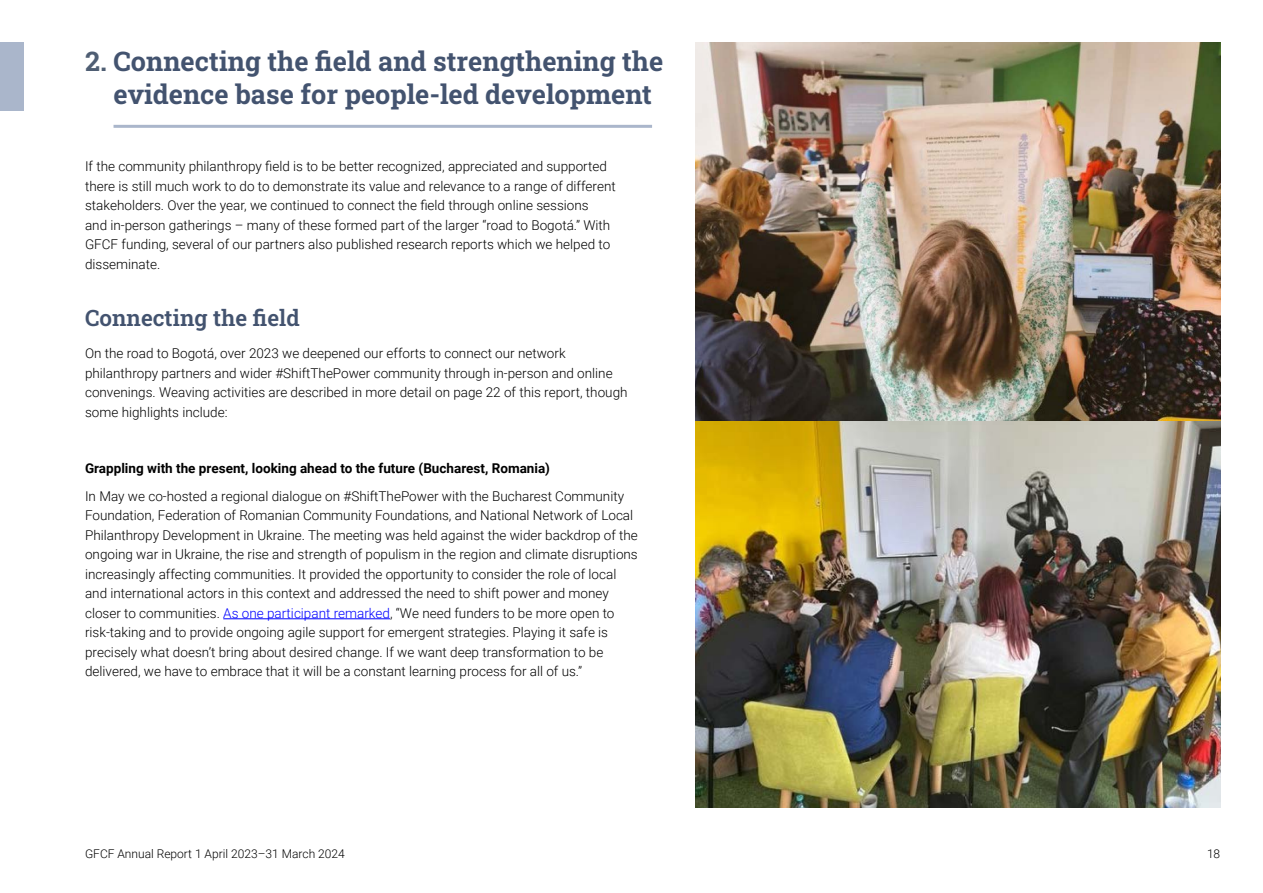
<style>
.page{position:relative;width:1263px;height:893px;background:#fff}
.page>*{position:absolute;margin:0;border:0;box-sizing:border-box;transform-origin:0 0}
.t1{font:27px/33px "Roboto Slab";color:#43536f}
.t2{font:22.5px "Roboto Slab";color:#43536f}
.t3{font:300 13.5px/19.5px "Roboto";color:#000}
.t4{font:700 13.5px "Roboto";color:#000}
.t5{font:300 12px "Roboto";color:#000}
.s1{color:#4f5e73}
.s2{color:#00f}
</style>
<div class="page">
<hr style="left:114px;top:125px;width:538px;height:3px;background:#aab6cb">
<hr style="left:223px;top:618px;width:167px;height:1px;background:#00f">
<img style="left:695px;top:43px;width:525px;height:765px">
<div style="left:0;top:43px;width:23px;height:68px;background:#aab6cb"></div>
<h1 class="t1" style="left:114px;top:44px;width:551px;text-indent:-28px"><span class="s1">2.</span> Connecting the field and strengthening the evidence base for people-led development</h1>
<p class="t3" style="left:85px;top:156px;width:532px">If the community philanthropy field is to be better recognized, appreciated and supported there is still much work to do to demonstrate its value and relevance to a range of different stakeholders. Over the year, we continued to connect the field through online sessions<br>and in-person gatherings – many of these formed part of the larger “road to Bogotá.” With GFCF funding, several of our partners also published research reports which we helped to disseminate.</p>
<h2 class="t2" style="left:85px;top:302px;width:216px">Connecting the field</h2>
<p class="t3" style="left:85px;top:343px;width:544px">On the road to Bogotá, over 2023 we deepened our efforts to connect our network philanthropy partners and wider #ShiftThePower community through in-person and online convenings. Weaving activities are described in more detail on page 22 of this report, though some highlights include:</p>
<p class="t4" style="left:85px;top:458px;width:466px">Grappling with the present, looking ahead to the future (Bucharest, Romania)</p>
<p class="t3" style="left:85px;top:486px;width:554px">In May we co-hosted a regional dialogue on #ShiftThePower with the Bucharest Community Foundation, Federation of Romanian Community Foundations, and National Network of Local Philanthropy Development in Ukraine. The meeting was held against the wider backdrop of the ongoing war in Ukraine, the rise and strength of populism in the region and climate disruptions increasingly affecting communities. It provided the opportunity to consider the role of local and international actors in this context and addressed the need to shift power and money closer to communities. <span class="s2">As one participant remarked</span>, “We need funders to be more open to risk-taking and to provide ongoing agile support for emergent strategies. Playing it safe is precisely what doesn’t bring about desired change. If we want deep transformation to be delivered, we have to embrace that it will be a constant learning process for all of us.”</p>
<p class="t5" style="left:85px;top:845px;width:261px">GFCF Annual Report 1 April 2023–31 March 2024</p>
<p class="t5" style="left:1207px;top:845px;width:15px">18</p>
</div>
